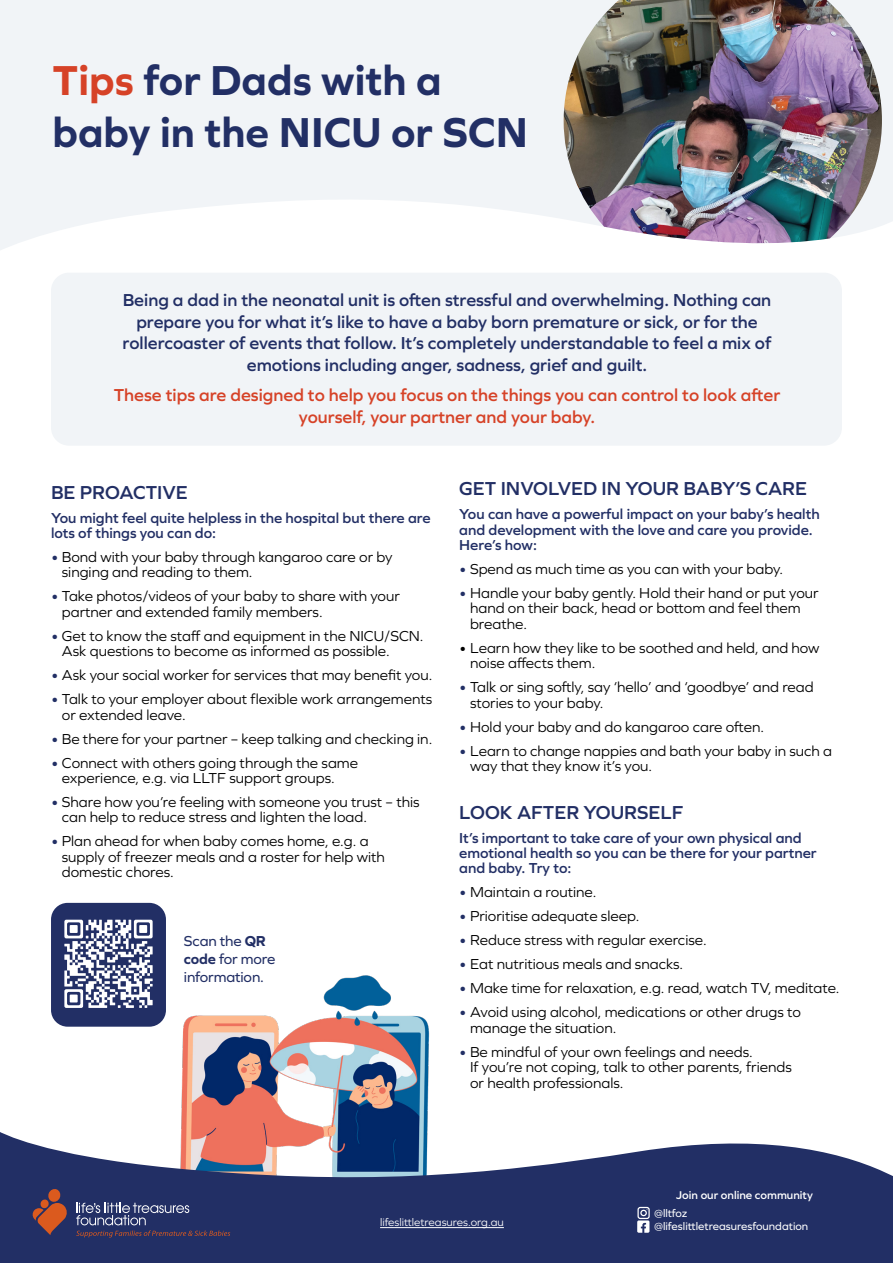
<style>
.page{position:relative;width:893px;height:1263px;background:#fff}
.page>*{position:absolute;margin:0;border:0;box-sizing:border-box;transform-origin:0 0}
.t1{font:700 43.5px/52.2px "Graphie";color:#222f65}
.t2{font:600 19.5px "Graphie";color:#222f65}
.t3{font:600 18px/21.6px "Graphie";color:#222f65;text-align:center}
.t4{font:600 18px/21.6px "Graphie";color:#d64227;text-align:center}
.t5{font:15px/15.5px "Graphie";color:#000}
.t6{font:600 15px/15.5px "Graphie";color:#222f65}
.t7{font:15px/18px "Graphie";letter-spacing:-.01em;color:#222f65}
.t8{font:600 11.7px "Graphie";color:#fff}
.t9{font:11.4px/13.5px "Graphie";color:#fff}
.t10{font:11.4px "Graphie";color:#fff}
.s1{color:#d64227}
.s2{font-weight:600;color:#222f65}
.s3{font-weight:700}
</style>
<div class="page">
<div style="left:51px;top:273px;width:791px;height:173px;background:#f1f4f7;border-radius:18px"></div>
<svg style="left:0;top:0;width:893px;height:250px;fill:#f1f4f7"></svg>
<img style="left:564px;top:0;width:318px;height:247px">
<img style="left:181px;top:975px;width:249px;height:139px">
<div style="left:51px;top:903px;width:115px;height:124px;background:#222f65;border-radius:17px"></div>
<svg style="left:0;top:1114px;width:893px;height:149px;fill:#222f65"></svg>
<hr style="left:380px;top:1227px;width:124px;height:1px;background:#fff">
<svg style="left:76px;top:1203px;width:154px;height:34px;background:#404671"></svg>
<svg style="left:32px;top:1188px;width:36px;height:47px;background:#774244"></svg>
<svg style="left:637px;top:1220px;width:12px;height:13px"></svg>
<div style="left:637px;top:1207px;width:13px;height:12px;border:1px solid #fff;border-radius:2px"></div>
<div style="left:640px;top:1210px;width:7px;height:6px;border:1px solid #fff;border-radius:50%"></div>
<svg style="left:64px;top:920px;width:89px;height:88px"></svg>
<div style="left:70px;top:994px;width:8px;height:8px;background:#fff"></div>
<h1 class="t1" style="left:53px;top:53px;width:477px"><span class="s1">Tips</span> for Dads with a baby in the NICU or SCN</h1>
<p class="t3" style="left:123px;top:289px;width:650px">Being a dad in the neonatal unit is often stressful and overwhelming. Nothing can prepare you for what it’s like to have a baby born premature or sick, or for the rollercoaster of events that follow. It’s completely understandable to feel a mix of emotions including anger, sadness, grief and guilt.</p>
<p class="t4" style="left:114px;top:384px;width:668px">These tips are designed to help you focus on the things you can control to look after yourself, your partner and your baby.</p>
<h2 class="t2" style="left:51px;top:481px;width:138px">BE PROACTIVE</h2>
<p class="t6" style="left:51px;top:509px;width:381px">You might feel quite helpless in the hospital but there are lots of things you can do:</p>
<p class="t5" style="left:62px;top:549px;width:332px;text-indent:-11px"><span class="s2">•</span> Bond with your baby through kangaroo care or by singing and reading to them.</p>
<p class="t5" style="left:62px;top:588px;width:340px;text-indent:-11px"><span class="s2">•</span> Take photos/videos of your baby to share with your partner and extended family members.</p>
<p class="t5" style="left:62px;top:628px;width:363px;text-indent:-11px"><span class="s2">•</span> Get to know the staff and equipment in the NICU/SCN.<br>Ask questions to become as informed as possible.</p>
<p class="t5" style="left:51px;top:667px;width:383px"><span class="s2">•</span> Ask your social worker for services that may benefit you.</p>
<p class="t5" style="left:62px;top:691px;width:372px;text-indent:-11px"><span class="s2">•</span> Talk to your employer about flexible work arrangements or extended leave.</p>
<p class="t5" style="left:51px;top:730px;width:383px"><span class="s2">•</span> Be there for your partner – keep talking and checking in.</p>
<p class="t5" style="left:62px;top:754px;width:298px;text-indent:-11px"><span class="s2">•</span> Connect with others going through the same experience, e.g. via LLTF support groups.</p>
<p class="t5" style="left:62px;top:794px;width:359px;text-indent:-11px"><span class="s2">•</span> Share how you’re feeling with someone you trust – this can help to reduce stress and lighten the load.</p>
<p class="t5" style="left:62px;top:833px;width:325px;text-indent:-11px"><span class="s2">•</span> Plan ahead for when baby comes home, e.g. a supply of freezer meals and a roster for help with domestic chores.</p>
<p class="t7" style="left:184px;top:932px;width:93px">Scan the <span class="s3">QR code</span> for more information.</p>
<h2 class="t2" style="left:459px;top:477px;width:349px">GET INVOLVED IN YOUR BABY’S CARE</h2>
<p class="t6" style="left:459px;top:506px;width:362px">You can have a powerful impact on your baby’s health and development with the love and care you provide.<br>Here’s how:</p>
<p class="t5" style="left:459px;top:561px;width:325px"><span class="s2">•</span> Spend as much time as you can with your baby.</p>
<p class="t5" style="left:470px;top:585px;width:350px;text-indent:-11px"><span class="s2">•</span> Handle your baby gently. Hold their hand or put your hand on their back, head or bottom and feel them breathe.</p>
<p class="t5" style="left:470px;top:640px;width:351px;text-indent:-11px">• Learn how they like to be soothed and held, and how noise affects them.</p>
<p class="t5" style="left:470px;top:679px;width:345px;text-indent:-11px"><span class="s2">•</span> Talk or sing softly, say ‘hello’ and ‘goodbye’ and read stories to your baby.</p>
<p class="t5" style="left:459px;top:719px;width:306px"><span class="s2">•</span> Hold your baby and do kangaroo care often.</p>
<p class="t5" style="left:470px;top:743px;width:364px;text-indent:-11px"><span class="s2">•</span> Learn to change nappies and bath your baby in such a way that they know it’s you.</p>
<h2 class="t2" style="left:459px;top:801px;width:226px">LOOK AFTER YOURSELF</h2>
<p class="t6" style="left:459px;top:829px;width:359px">It’s important to take care of your own physical and emotional health so you can be there for your partner and baby. Try to:</p>
<p class="t5" style="left:459px;top:884px;width:139px"><span class="s2">•</span> Maintain a routine.</p>
<p class="t5" style="left:459px;top:908px;width:182px"><span class="s2">•</span> Prioritise adequate sleep.</p>
<p class="t5" style="left:459px;top:932px;width:249px"><span class="s2">•</span> Reduce stress with regular exercise.</p>
<p class="t5" style="left:459px;top:956px;width:225px"><span class="s2">•</span> Eat nutritious meals and snacks.</p>
<p class="t5" style="left:459px;top:980px;width:382px"><span class="s2">•</span> Make time for relaxation, e.g. read, watch TV, meditate.</p>
<p class="t5" style="left:470px;top:1004px;width:333px;text-indent:-11px"><span class="s2">•</span> Avoid using alcohol, medications or other drugs to manage the situation.</p>
<p class="t5" style="left:470px;top:1043px;width:323px;text-indent:-11px"><span class="s2">•</span> Be mindful of your own feelings and needs.<br>If you’re not coping, talk to other parents, friends or health professionals.</p>
<p class="t10" style="left:380px;top:1216px;width:125px">lifeslittletreasures.org.au</p>
<p class="t8" style="left:676px;top:1188px;width:138px">Join our online community</p>
<p class="t9" style="left:654px;top:1206px;width:156px">@lltfoz @lifeslittletreasuresfoundation</p>
</div>
